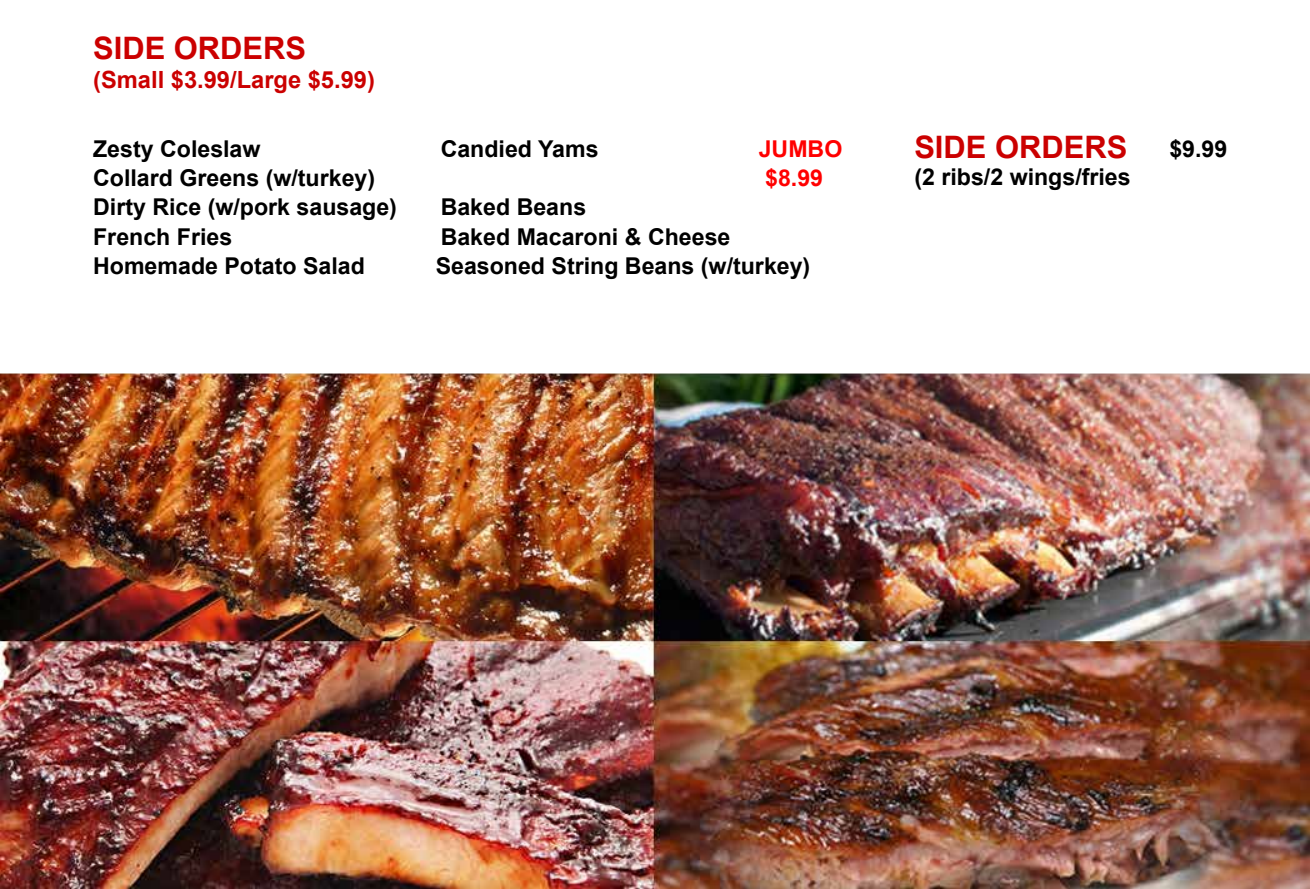
<style>
.page{position:relative;width:1310px;height:889px;background:#fff}
.page>*{position:absolute;margin:0;border:0;box-sizing:border-box;transform-origin:0 0}
.t1{font:700 30.88px "Arial";color:#cb0000}
.t2{font:700 23.75px "Arial";color:#cb0000}
.t3{font:700 23.12px "Arial";color:#000}
.t4{font:700 23.12px "Arial";color:#f00}
</style>
<div class="page">
<img style="left:0;top:373px;width:1310px;height:516px">
<h1 class="t1" style="left:93px;top:27px;width:215px">SIDE ORDERS</h1>
<p class="t2" style="left:93px;top:63px;width:283px">(Small $3.99/Large $5.99)</p>
<p class="t3" style="left:93px;top:133px;width:169px">Zesty Coleslaw</p>
<p class="t3" style="left:441px;top:133px;width:159px">Candied Yams</p>
<p class="t4" style="left:759px;top:133px;width:85px">JUMBO</p>
<p class="t3" style="left:93px;top:162px;width:283px">Collard Greens (w/turkey)</p>
<p class="t4" style="left:765px;top:162px;width:59px">$8.99</p>
<p class="t3" style="left:93px;top:192px;width:305px">Dirty Rice (w/pork sausage)</p>
<p class="t3" style="left:441px;top:192px;width:147px">Baked Beans</p>
<p class="t3" style="left:93px;top:221px;width:141px">French Fries</p>
<p class="t3" style="left:441px;top:221px;width:291px">Baked Macaroni &amp; Cheese</p>
<p class="t3" style="left:93px;top:250px;width:273px">Homemade Potato Salad</p>
<p class="t3" style="left:436px;top:250px;width:376px">Seasoned String Beans (w/turkey)</p>
<h1 class="t1" style="left:914px;top:126px;width:215px">SIDE ORDERS</h1>
<p class="t3" style="left:914px;top:161px;width:218px">(2 ribs/2 wings/fries</p>
<p class="t3" style="left:1169px;top:134px;width:59px">$9.99</p>
</div>
